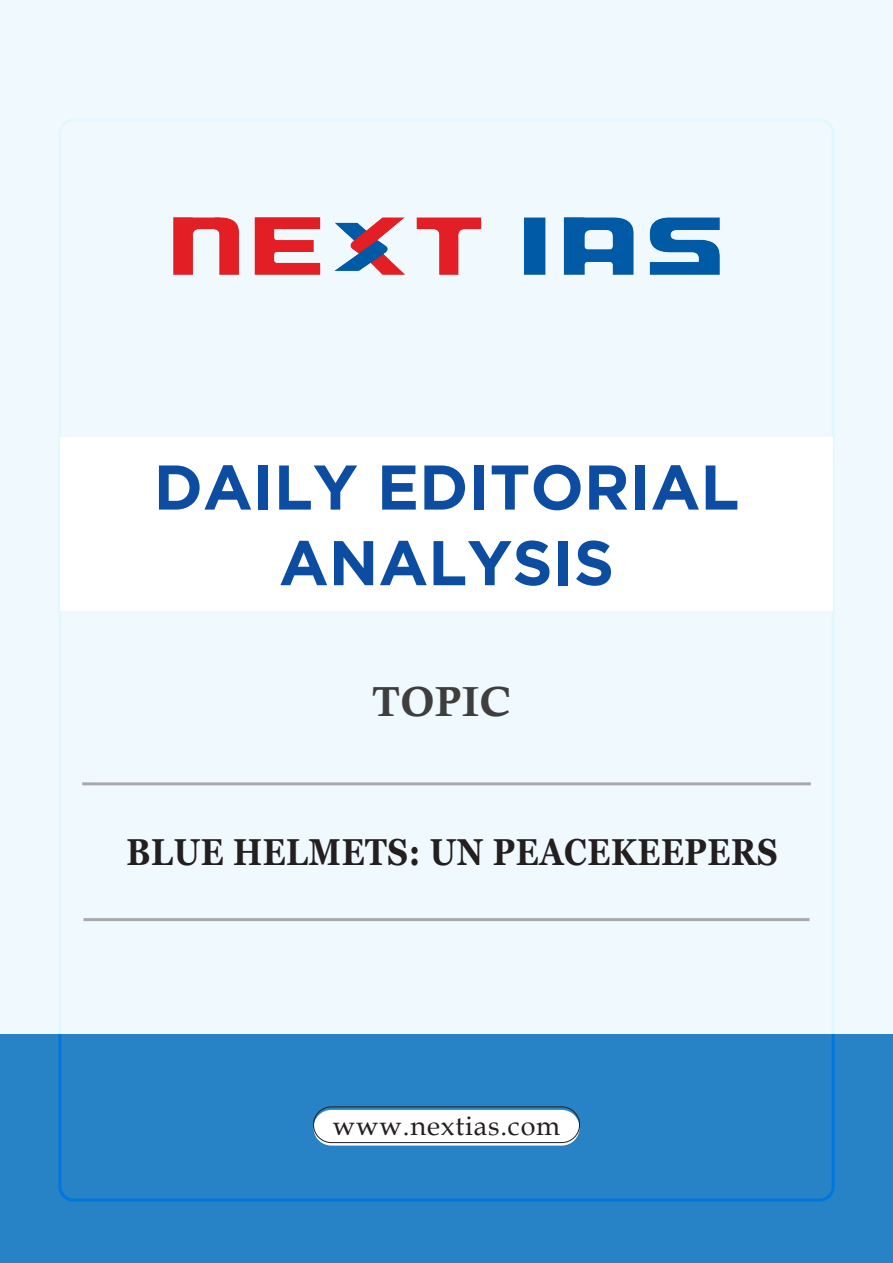
<style>
.page{position:relative;width:893px;height:1263px;background:#f0f9fd}
.page>*{position:absolute;margin:0;border:0;box-sizing:border-box;transform-origin:0 0}
.t1{font:700 63px/75.6px "Gotham";color:#0d4da1;text-align:center}
.t2{font:42px "Calis MT Bol";letter-spacing:.02em;color:#3e3e3f}
.t3{font:700 37.5px "Georgia";letter-spacing:.02em;color:#231f20;scale:.85 1}
.t4{font:27px "Book Antiqua";letter-spacing:.03em;color:#231f20}
</style>
<div class="page">
<img style="left:173px;top:217px;width:547px;height:57px">
<div style="left:0;top:1034px;width:893px;height:229px;background:#2783c5"></div>
<div style="left:60px;top:438px;width:773px;height:173px;background:#fff"></div>
<div style="left:313px;top:1110px;width:267px;height:35px;background:#fff;border-radius:18px"></div>
<div style="left:313px;top:1106px;width:267px;height:37px;border:1px solid #231f20;border-radius:18px"></div>
<hr style="left:83px;top:918px;width:727px;height:3px;background:#a8a9ad">
<hr style="left:82px;top:782px;width:729px;height:3px;background:#a8a9ad">
<p class="t1" style="left:154px;top:448px;width:587px">DAILY EDITORIAL<br>ANALYSIS</p>
<p class="t2" style="left:372px;top:678px;width:141px">TOPIC</p>
<p class="t3" style="left:127px;top:828px;width:767px">BLUE HELMETS: UN PEACEKEEPERS</p>
<p class="t4" style="left:333px;top:1106px;width:229px">www.nextias.com</p>
</div>
